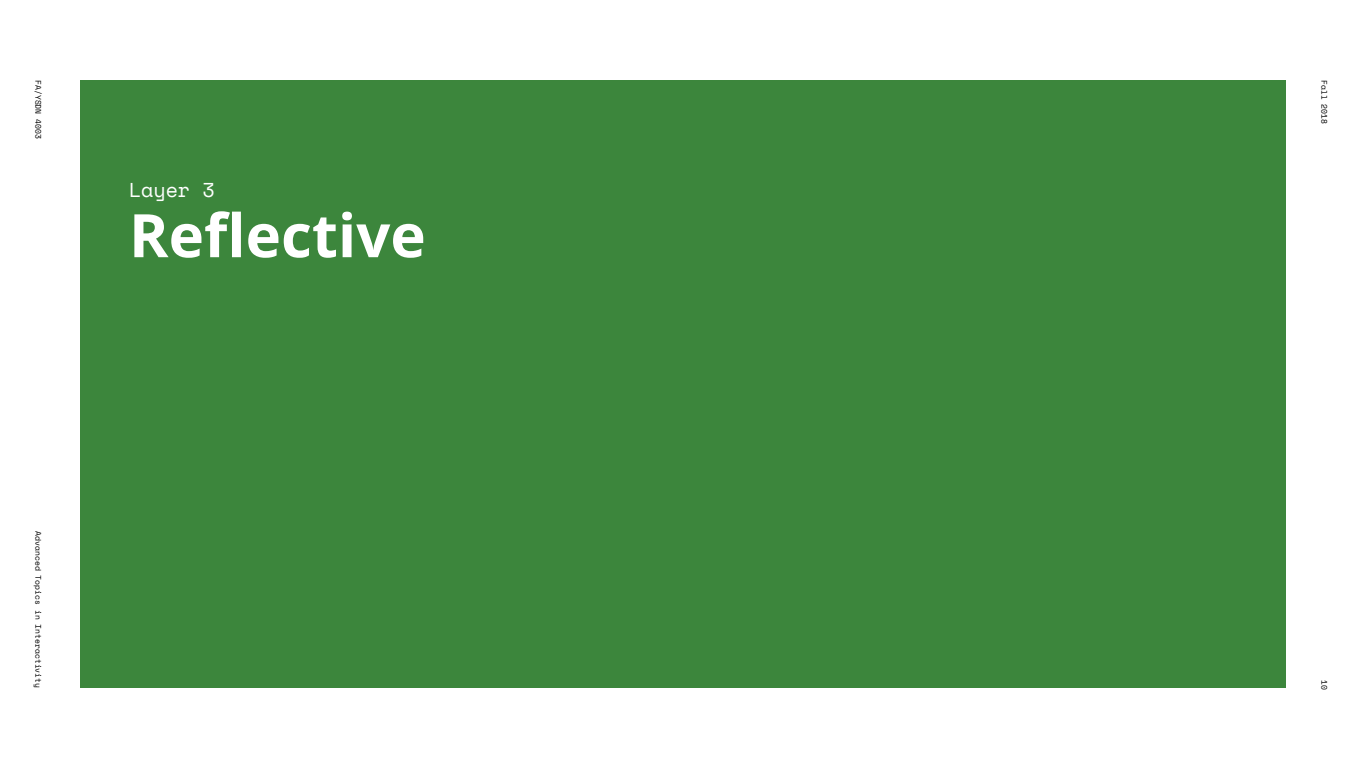
<style>
.page{position:relative;width:1366px;height:768px;background:#fff}
.page>*{position:absolute;margin:0;border:0;box-sizing:border-box;transform-origin:0 0}
.t1{font:700 60px "Open Sans";color:#fff}
.t2{font:20px "Space Mono";color:#fff}
.t3{font:8px "Space Mono";color:#000}
</style>
<div class="page">
<div style="left:80px;top:80px;width:1206px;height:608px;background:#3c863c"></div>
<p class="t3" style="left:44px;top:80px;width:60px;rotate:90deg">FA/YSDN 4003</p>
<p class="t2" style="left:129px;top:175px;width:87px">Layer 3</p>
<p class="t1" style="left:129px;top:193px;width:298px">Reflective</p>
<p class="t3" style="left:44px;top:531px;width:158px;rotate:90deg">Advanced Topics in Interactivity</p>
<p class="t3" style="left:1330px;top:80px;width:46px;rotate:90deg">Fall 2018</p>
<p class="t3" style="left:1330px;top:680px;width:11px;rotate:90deg">10</p>
</div>
